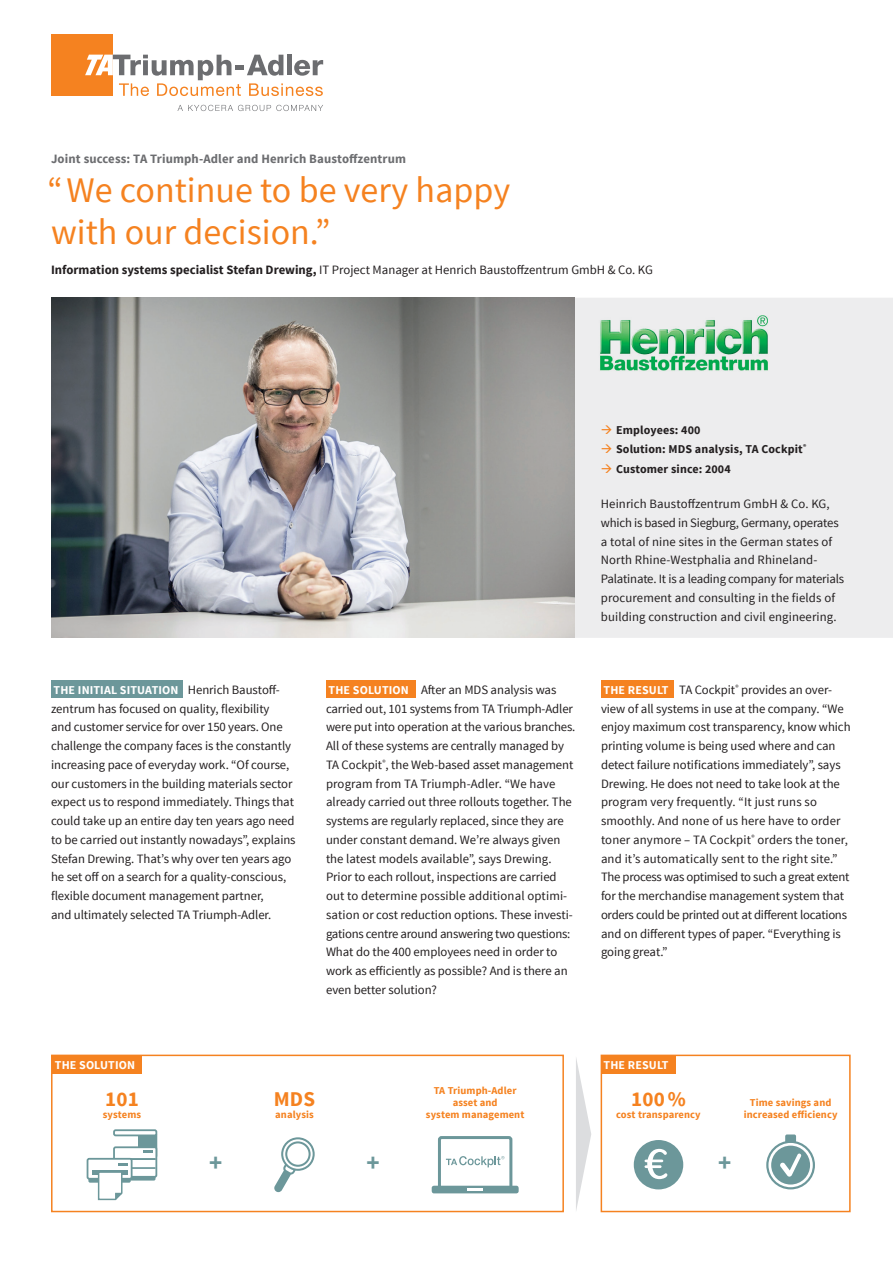
<style>
.page{position:relative;width:893px;height:1263px;background:#fff}
.page>*{position:absolute;margin:0;border:0;box-sizing:border-box;transform-origin:0 0}
.t1{font:36px/42px "Source Sans Pro";color:#f58220}
.t2{font:700 24.9px "Source Sans Pro";color:#6c979a}
.t3{font:700 21px "Source Sans Pro";letter-spacing:.01em;color:#f58220}
.t4{font:12.75px/18.8px "Source Sans Pro";letter-spacing:-.005em;color:#231f20}
.t5{font:700 12.75px "Source Sans Pro";letter-spacing:.01em;color:#6c6d70}
.t6{font:700 12px "Source Sans Pro";letter-spacing:.01em;color:#231f20}
.t7{font:700 12px "Source Sans Pro";letter-spacing:.01em;color:#fff}
.t8{font:700 10.5px/12px "Source Sans Pro";letter-spacing:.01em;color:#f58220;text-align:center}
.s1{font-weight:700}
.s2{font-weight:400;font-size:12.75px;color:#231f20}
.s3{font-weight:700;font-size:12px;color:#fff}
.s4{color:#f58220}
</style>
<div class="page">
<div style="left:52px;top:1056px;width:90px;height:18px;background:#f58220"></div>
<div style="left:601px;top:1056px;width:75px;height:18px;background:#f58220"></div>
<div style="left:51px;top:1054px;width:513px;height:158px;border:2px solid #f58220"></div>
<div style="left:601px;top:1054px;width:250px;height:158px;border:2px solid #f58220"></div>
<svg style="left:576px;top:1058px;width:15px;height:153px"></svg>
<div style="left:574px;top:298px;width:319px;height:340px;background:#ededee"></div>
<img style="left:51px;top:298px;width:523px;height:340px">
<div style="left:51px;top:680px;width:132px;height:18px;background:#6c979a"></div>
<div style="left:326px;top:680px;width:89px;height:18px;background:#f58220"></div>
<div style="left:601px;top:680px;width:72px;height:18px;background:#f58220"></div>
<div style="left:438px;top:1136px;width:74px;height:54px;border:3px solid #6c979a;border-radius:2px"></div>
<svg style="left:446px;top:1156px;width:58px;height:11px"></svg>
<div style="left:432px;top:1186px;width:87px;height:7px;background:#6c979a;border-radius:2px"></div>
<hr style="left:468px;top:1188px;width:15px;height:3px;background:#fff">
<div style="left:138px;top:1133px;width:19px;height:25px;border:2px solid #6c979a;border-radius:2px"></div>
<div style="left:115px;top:1161px;width:41px;height:19px;background:#6c979a;border-radius:2px"></div>
<div style="left:114px;top:1147px;width:42px;height:30px;background:#fff;border-radius:2px"></div>
<div style="left:113px;top:1146px;width:44px;height:32px;border:2px solid #6c979a;border-radius:2px"></div>
<svg style="left:143px;top:1151px;width:9px;height:2px"></svg>
<hr style="left:115px;top:1167px;width:41px;height:2px;background:#6c979a">
<div style="left:113px;top:1129px;width:44px;height:7px;border:2px solid #6c979a;border-radius:2px"></div>
<hr style="left:115px;top:1158px;width:41px;height:2px;background:#6c979a">
<div style="left:138px;top:1136px;width:18px;height:11px;background:#6c979a"></div>
<div style="left:88px;top:1163px;width:43px;height:20px;background:#6c979a;border-radius:2px"></div>
<div style="left:88px;top:1159px;width:44px;height:20px;background:#fff;border-radius:2px"></div>
<div style="left:87px;top:1158px;width:46px;height:22px;border:2px solid #6c979a;border-radius:2px"></div>
<hr style="left:92px;top:1170px;width:36px;height:4px;background:#6c979a">
<svg style="left:97px;top:1163px;width:31px;height:38px"></svg>
<svg style="left:274px;top:1137px;width:41px;height:55px"></svg>
<img style="left:597px;top:315px;width:174px;height:58px">
<div style="left:785px;top:1134px;width:11px;height:13px;background:#6c979a;border-radius:2px"></div>
<svg style="left:767px;top:1142px;width:47px;height:46px"></svg>
<div style="left:766px;top:1141px;width:49px;height:48px;border:2px solid #6c979a;border-radius:50%"></div>
<div style="left:771px;top:1146px;width:39px;height:38px;background:#6c979a;border-radius:50%"></div>
<svg style="left:780px;top:1153px;width:21px;height:23px"></svg>
<svg style="left:634px;top:1140px;width:49px;height:49px"></svg>
<div style="left:51px;top:34px;width:62px;height:62px;background:#f58220"></div>
<svg style="left:85px;top:55px;width:238px;height:41px"></svg>
<svg style="left:177px;top:105px;width:146px;height:6px"></svg>
<p class="t5" style="left:51px;top:150px;width:357px">Joint success: TA Triumph-Adler and Henrich Baustoffzentrum</p>
<h1 class="t1" style="left:47px;top:170px;width:464px">“We continue to be very happy with our decision.”</h1>
<p class="t4" style="left:51px;top:261px;width:603px"><span class="s1">Information systems specialist Stefan Drewing,</span> IT Project Manager at Henrich Baustoffzentrum GmbH &amp; Co. KG</p>
<p class="t7" style="left:54px;top:682px;width:228px">THE INITIAL SITUATION <span class="s2">Henrich Baustoff-</span></p>
<p class="t4" style="left:51px;top:699px;width:246px">zentrum has focused on quality, flexibility<br>and customer service for over 150 years. One challenge the company faces is the constantly increasing pace of everyday work. “Of course, our customers in the building materials sector expect us to respond immediately. Things that could take up an entire day ten years ago need to be carried out instantly nowadays”, explains Stefan Drewing. That’s why over ten years ago he set off on a search for a quality-conscious, flexible document management partner,<br>and ultimately selected TA Triumph-Adler.</p>
<p class="t4" style="left:326px;top:680px;width:251px"><span class="s3">THE SOLUTION</span> After an MDS analysis was carried out, 101 systems from TA Triumph-Adler were put into operation at the various branches.<br>All of these systems are centrally managed by TA Cockpit<sup>®</sup>, the Web-based asset management program from TA Triumph-Adler. “We have already carried out three rollouts together. The systems are regularly replaced, since they are under constant demand. We’re always given the latest models available”, says Drewing.<br>Prior to each rollout, inspections are carried out to determine possible additional optimi&shy;sation or cost reduction options. These investi&shy;gations centre around answering two questions:<br>What do the 400 employees need in order to work as efficiently as possible? And is there an even better solution?</p>
<p class="t6" style="left:601px;top:422px;width:101px"><span class="s4">→</span> Employees: 400</p>
<p class="t6" style="left:601px;top:442px;width:207px"><span class="s4">→</span> Solution: MDS analysis, TA Cockpit<sup>®</sup></p>
<p class="t6" style="left:601px;top:461px;width:131px"><span class="s4">→</span> Customer since: 2004</p>
<p class="t4" style="left:601px;top:495px;width:245px">Heinrich Baustoffzentrum GmbH &amp; Co. KG, which is based in Siegburg, Germany, operates a total of nine sites in the German states of North Rhine-Westphalia and Rhineland-Palatinate. It is a leading company for materials procurement and consulting in the fields of building construction and civil engineering.</p>
<p class="t4" style="left:601px;top:680px;width:251px"><span class="s3">THE RESULT</span> TA Cockpit<sup>®</sup> provides an over&shy;view of all systems in use at the company. “We enjoy maximum cost transparency, know which printing volume is being used where and can detect failure notifications immediately”, says Drewing. He does not need to take look at the program very frequently. “It just runs so smoothly. And none of us here have to order toner anymore – TA Cockpit<sup>®</sup> orders the toner, and it’s automatically sent to the right site.” The process was optimised to such a great extent for the merchandise management system that orders could be printed out at different locations and on different types of paper. “Everything is going great.”</p>
<p class="t7" style="left:55px;top:1058px;width:82px">THE SOLUTION</p>
<p class="t7" style="left:604px;top:1058px;width:66px">THE RESULT</p>
<h3 class="t3" style="left:105px;top:1086px;width:35px">101</h3>
<p class="t8" style="left:103px;top:1109px;width:40px">systems</p>
<h3 class="t3" style="left:274px;top:1086px;width:43px">MDS</h3>
<p class="t8" style="left:275px;top:1109px;width:40px">analysis</p>
<h2 class="t2" style="left:209px;top:1147px;width:15px">+</h2>
<h2 class="t2" style="left:367px;top:1147px;width:15px">+</h2>
<p class="t8" style="left:426px;top:1085px;width:100px">TA Triumph-Adler asset and<br>system management</p>
<h3 class="t3" style="left:631px;top:1086px;width:56px">100 %</h3>
<p class="t8" style="left:616px;top:1109px;width:86px">cost transparency</p>
<p class="t8" style="left:744px;top:1097px;width:95px">Time savings and increased efficiency</p>
<h2 class="t2" style="left:718px;top:1147px;width:15px">+</h2>
</div>
